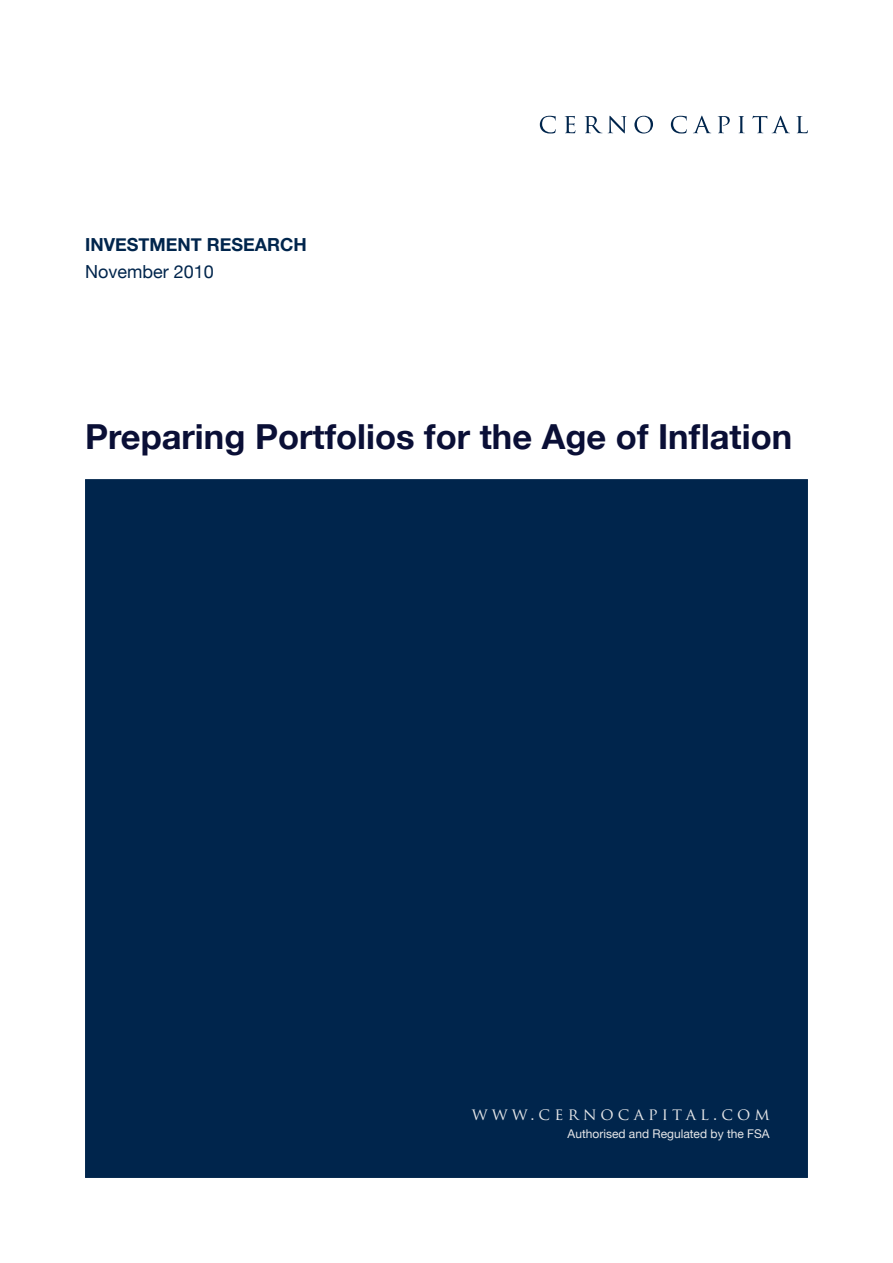
<style>
.page{position:relative;width:893px;height:1263px;background:#fff}
.page>*{position:absolute;margin:0;border:0;box-sizing:border-box;transform-origin:0 0}
.t1{font:700 34.5px "Helvetica Neue";color:#0a0f36}
.Section{font:700 18px "Helvetica Neue";color:#00254c}
.Section-2{font:18px "Helvetica Neue";color:#00254c}
.Section-3{font:16.5px "Trajan Pro";letter-spacing:.25em;color:#e6e7e9}
.Text{font:12px "Helvetica Neue";color:#e6e7e9}
</style>
<div class="page">
<div style="left:85px;top:479px;width:723px;height:699px;background:#00254c"></div>
<svg style="left:540px;top:116px;width:16px;height:17px"></svg>
<svg style="left:565px;top:116px;width:10px;height:17px"></svg>
<svg style="left:585px;top:116px;width:17px;height:17px"></svg>
<svg style="left:608px;top:116px;width:18px;height:17px"></svg>
<svg style="left:634px;top:116px;width:19px;height:17px"></svg>
<svg style="left:671px;top:116px;width:16px;height:17px"></svg>
<svg style="left:693px;top:116px;width:18px;height:17px"></svg>
<svg style="left:718px;top:116px;width:12px;height:17px"></svg>
<svg style="left:738px;top:116px;width:7px;height:17px"></svg>
<svg style="left:752px;top:116px;width:38px;height:17px"></svg>
<svg style="left:796px;top:116px;width:12px;height:17px"></svg>
<p class="Section" style="left:85px;top:234px;width:223px">INVESTMENT RESEARCH</p>
<p class="Section-2" style="left:85px;top:261px;width:130px">November 2010</p>
<p class="t1" style="left:85px;top:416px;width:709px">Preparing Portfolios for the Age of Inflation</p>
<p class="Section-3" style="left:472px;top:1103px;width:299px">WWW.CERNOCAPITAL.COM</p>
<p class="Text" style="left:568px;top:1126px;width:204px">Authorised and Regulated by the FSA</p>
</div>
